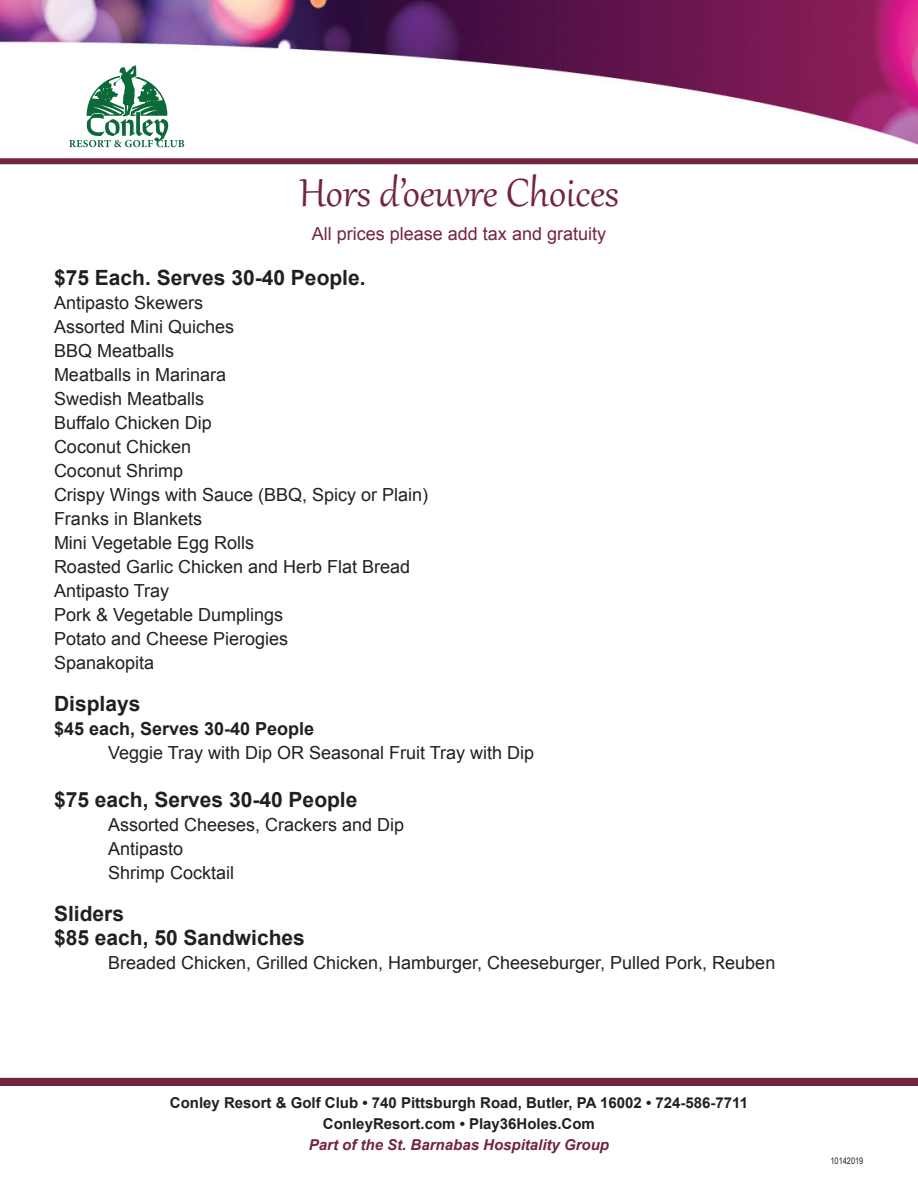
<style>
.page{position:relative;width:918px;height:1188px;background:#fff}
.page>*{position:absolute;margin:0;border:0;box-sizing:border-box;transform-origin:0 0}
.t1{font:48px "Gabriola";color:#73243e}
.t2{font:700 21px/24px "Arial";color:#231f20}
.t3{font:18px/24px "Arial";color:#231f20}
.t4{font:18px "Arial";color:#73243e}
.t5{font:700 18px "Arial";color:#231f20}
.t6{font:700 15px/21px "Arial";color:#231f20;text-align:center}
.t7{font:italic 700 15px "Arial";color:#73243e}
.t8{font:9px "Arial Narrow";color:#231f20}
</style>
<div class="page">
<div style="left:0;top:1080px;width:918px;height:6px;background:#73243e"></div>
<img style="left:0;top:0;width:918px;height:148px">
<svg style="left:69px;top:65px;width:115px;height:82px"></svg>
<div style="left:0;top:158px;width:918px;height:6px;background:#73243e"></div>
<div style="left:0;top:1078px;width:918px;height:6px;background:#73243e"></div>
<h1 class="t1" style="left:299px;top:161px;width:321px">Hors d’oeuvre Choices</h1>
<p class="t4" style="left:312px;top:222px;width:296px">All prices please add tax and gratuity</p>
<p class="t2" style="left:54px;top:267px;width:313px">$75 Each. Serves 30-40 People.</p>
<p class="t3" style="left:54px;top:291px;width:376px">Antipasto Skewers<br>Assorted Mini Quiches<br>BBQ Meatballs<br>Meatballs in Marinara<br>Swedish Meatballs<br>Buffalo Chicken Dip<br>Coconut Chicken<br>Coconut Shrimp<br>Crispy Wings with Sauce (BBQ, Spicy or Plain)<br>Franks in Blankets<br>Mini Vegetable Egg Rolls<br>Roasted Garlic Chicken and Herb Flat Bread<br>Antipasto Tray<br>Pork &amp; Vegetable Dumplings<br>Potato and Cheese Pierogies<br>Spanakopita</p>
<p class="t2" style="left:54px;top:693px;width:88px">Displays</p>
<p class="t5" style="left:54px;top:717px;width:262px">$45 each, Serves 30-40 People</p>
<p class="t3" style="left:108px;top:741px;width:428px">Veggie Tray with Dip OR Seasonal Fruit Tray with Dip</p>
<p class="t2" style="left:54px;top:789px;width:305px">$75 each, Serves 30-40 People</p>
<p class="t3" style="left:108px;top:813px;width:298px">Assorted Cheeses, Crackers and Dip<br>Antipasto<br>Shrimp Cocktail</p>
<p class="t2" style="left:54px;top:903px;width:252px">Sliders<br>$85 each, 50 Sandwiches</p>
<p class="t3" style="left:108px;top:951px;width:669px">Breaded Chicken, Grilled Chicken, Hamburger, Cheeseburger, Pulled Pork, Reuben</p>
<p class="t6" style="left:170px;top:1093px;width:580px">Conley Resort &amp; Golf Club • 740 Pittsburgh Road, Butler, PA 16002 • 724-586-7711<br>ConleyResort.com • Play36Holes.Com</p>
<p class="t7" style="left:309px;top:1135px;width:302px">Part of the St. Barnabas Hospitality Group</p>
<p class="t8" style="left:831px;top:1154px;width:34px">10142019</p>
</div>
